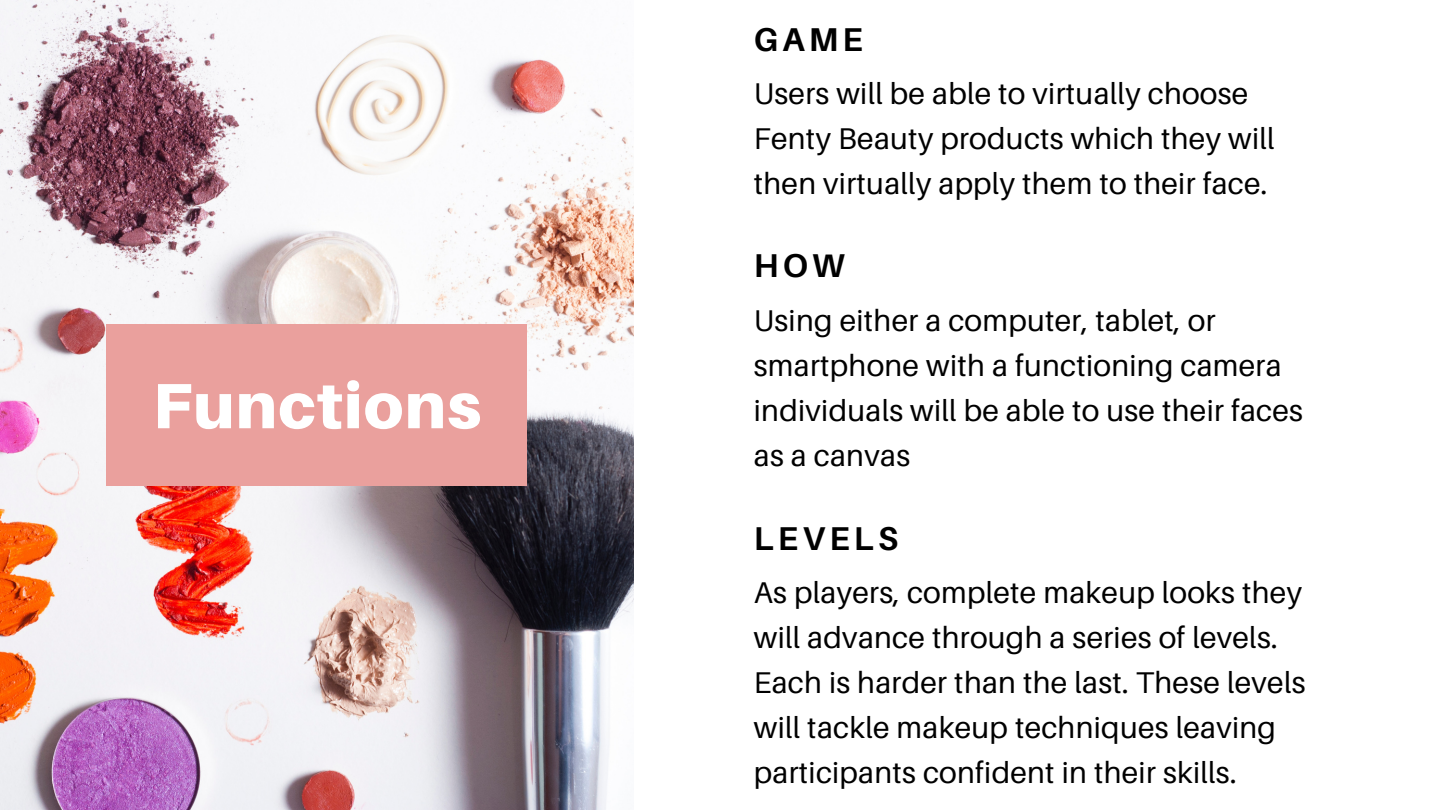
<style>
.page{position:relative;width:1440px;height:810px;background:#fff}
.page>*{position:absolute;margin:0;border:0;box-sizing:border-box;transform-origin:0 0}
.t1{font:900 64px "Aileron";letter-spacing:.02em;color:#fff}
.t2{font:700 33px "Aileron";letter-spacing:.125em;color:#000}
.t3{font:30px/45px "Aileron";letter-spacing:.01em;color:#000}
</style>
<div class="page">
<img style="left:0;top:0;width:634px;height:810px">
<div style="left:107px;top:324px;width:420px;height:162px;background:#eaa09d"></div>
<p class="t1" style="left:153px;top:366px;width:330px">Functions</p>
<p class="t2" style="left:754px;top:19px;width:111px">GAME</p>
<p class="t3" style="left:754px;top:71px;width:522px">Users will be able to virtually choose<br>Fenty Beauty products which they will then virtually apply them to their face.</p>
<p class="t2" style="left:754px;top:245px;width:93px">HOW</p>
<p class="t3" style="left:754px;top:297px;width:551px">Using either a computer, tablet, or smartphone with a functioning camera individuals will be able to use their faces as a canvas</p>
<p class="t2" style="left:754px;top:518px;width:146px">LEVELS</p>
<p class="t3" style="left:754px;top:570px;width:553px">As players, complete makeup looks they will advance through a series of levels.<br>Each is harder than the last. These levels will tackle makeup techniques leaving participants confident in their skills.</p>
</div>
